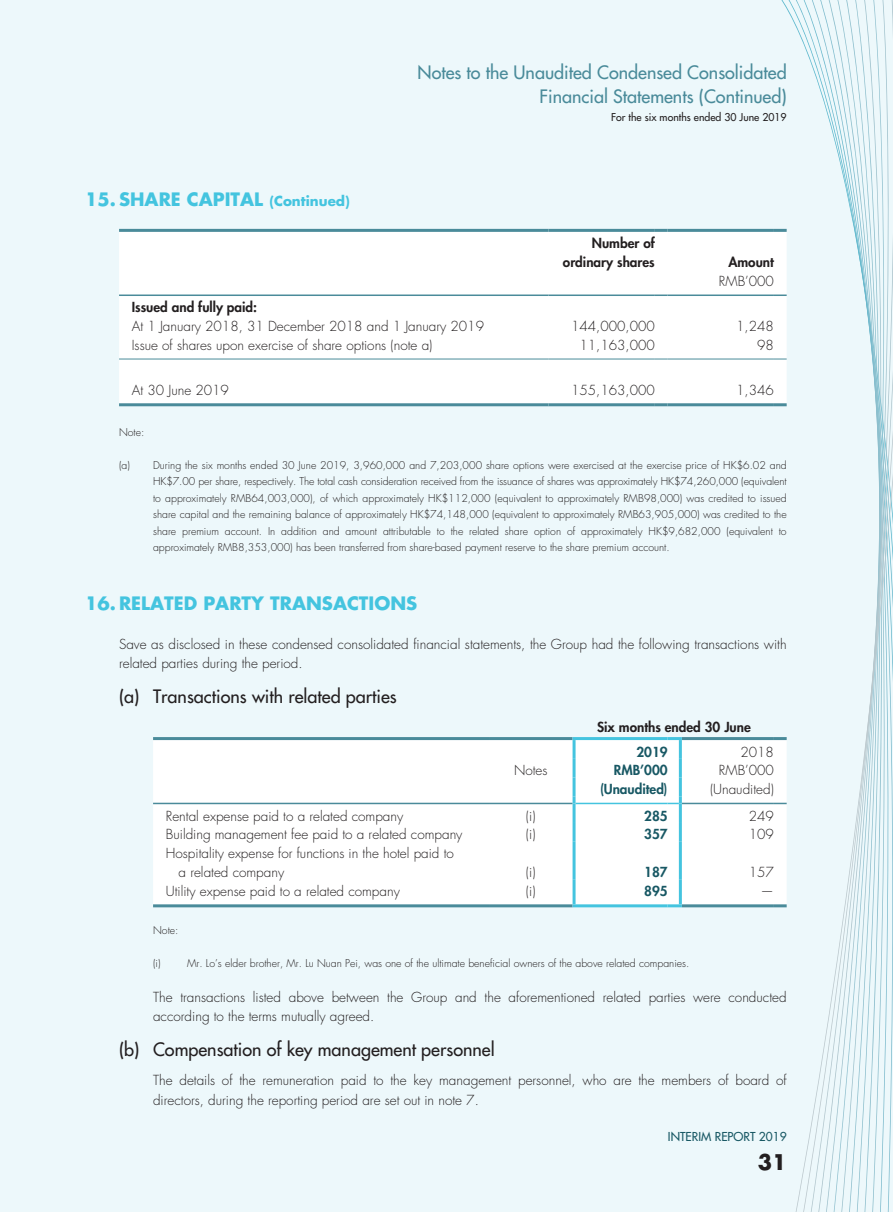
<style>
.page{position:relative;width:893px;height:1212px;background:#edf8fb}
.page>*{position:absolute;margin:0;border:0;box-sizing:border-box;transform-origin:0 0}
.t1{font:700 21px "Futura Std";color:#231f20}
.t2{font:500 18px "Futura Std";color:#231f20}
.t3{font:500 18px/24px "Futura Std";color:#4a8b9a;text-align:right}
.t4{font:700 18px "Futura Std";color:#44c4df}
.t5{font:300 13.5px/19.5px "Futura Std";color:#231f20}
.t6{font:800 13.5px/18.8px "Futura Std";color:#231f20;text-align:right}
.t7{font:800 13.5px "Futura Std";color:#185864}
.t8{font:500 12px "Futura Std";color:#185864}
.t9{font:300 10.5px/16.5px "Futura Std";color:#231f20;text-align:justify}
.t10{font:500 10.5px "Futura Std";color:#231f20}
.s1{font-size:13.5px}
</style>
<div class="page">
<svg style="left:792px;top:0;width:101px;height:1212px"></svg>
<div style="left:119px;top:232px;width:668px;height:171px;background:#fff"></div>
<hr style="left:119px;top:229px;width:430px;height:3px;background:#4a8b9a">
<hr style="left:549px;top:229px;width:106px;height:3px;background:#4a8b9a">
<svg style="left:655px;top:229px;width:13px;height:3px"></svg>
<hr style="left:668px;top:229px;width:106px;height:3px;background:#4a8b9a">
<svg style="left:774px;top:229px;width:13px;height:3px"></svg>
<hr style="left:119px;top:294px;width:430px;height:2px;background:#4a8b9a">
<hr style="left:549px;top:294px;width:106px;height:2px;background:#4a8b9a">
<svg style="left:655px;top:294px;width:13px;height:2px"></svg>
<hr style="left:668px;top:294px;width:106px;height:2px;background:#4a8b9a">
<svg style="left:774px;top:294px;width:13px;height:2px"></svg>
<hr style="left:119px;top:359px;width:430px;height:1px;background:#4a8b9a">
<hr style="left:549px;top:359px;width:106px;height:1px;background:#4a8b9a">
<svg style="left:655px;top:359px;width:13px;height:1px"></svg>
<hr style="left:668px;top:359px;width:106px;height:1px;background:#4a8b9a">
<svg style="left:774px;top:359px;width:13px;height:1px"></svg>
<hr style="left:119px;top:403px;width:430px;height:3px;background:#4a8b9a">
<hr style="left:549px;top:403px;width:106px;height:3px;background:#4a8b9a">
<svg style="left:655px;top:403px;width:13px;height:3px"></svg>
<hr style="left:668px;top:403px;width:106px;height:3px;background:#4a8b9a">
<svg style="left:774px;top:403px;width:13px;height:3px"></svg>
<div style="left:153px;top:740px;width:634px;height:164px;background:#fff"></div>
<hr style="left:153px;top:904px;width:336px;height:3px;background:#4a8b9a">
<hr style="left:489px;top:904px;width:84px;height:3px;background:#4a8b9a">
<hr style="left:682px;top:904px;width:92px;height:3px;background:#4a8b9a">
<svg style="left:774px;top:904px;width:13px;height:3px"></svg>
<hr style="left:153px;top:803px;width:336px;height:1px;background:#4a8b9a">
<hr style="left:489px;top:803px;width:84px;height:1px;background:#4a8b9a">
<hr style="left:682px;top:803px;width:92px;height:1px;background:#4a8b9a">
<svg style="left:774px;top:803px;width:13px;height:1px"></svg>
<hr style="left:153px;top:737px;width:336px;height:3px;background:#4a8b9a">
<hr style="left:489px;top:737px;width:84px;height:3px;background:#4a8b9a">
<hr style="left:682px;top:737px;width:92px;height:3px;background:#4a8b9a">
<svg style="left:774px;top:737px;width:13px;height:3px"></svg>
<hr style="left:573px;top:740px;width:3px;height:19px;background:#44c4df">
<hr style="left:573px;top:737px;width:95px;height:3px;background:#44c4df">
<hr style="left:668px;top:737px;width:14px;height:3px;background:#44c4df">
<hr style="left:679px;top:740px;width:3px;height:19px;background:#44c4df">
<hr style="left:573px;top:759px;width:3px;height:18px;background:#44c4df">
<hr style="left:679px;top:759px;width:3px;height:18px;background:#44c4df">
<hr style="left:573px;top:777px;width:3px;height:19px;background:#44c4df">
<hr style="left:679px;top:777px;width:3px;height:19px;background:#44c4df">
<hr style="left:573px;top:803px;width:3px;height:20px;background:#44c4df">
<hr style="left:679px;top:803px;width:3px;height:20px;background:#44c4df">
<hr style="left:573px;top:823px;width:3px;height:19px;background:#44c4df">
<hr style="left:679px;top:823px;width:3px;height:19px;background:#44c4df">
<hr style="left:573px;top:842px;width:3px;height:37px;background:#44c4df">
<hr style="left:573px;top:879px;width:3px;height:19px;background:#44c4df">
<hr style="left:679px;top:842px;width:3px;height:37px;background:#44c4df">
<hr style="left:679px;top:879px;width:3px;height:19px;background:#44c4df">
<svg style="left:573px;top:898px;width:3px;height:6px"></svg>
<hr style="left:573px;top:904px;width:95px;height:3px;background:#44c4df">
<hr style="left:668px;top:904px;width:14px;height:3px;background:#44c4df">
<svg style="left:679px;top:898px;width:3px;height:6px"></svg>
<svg style="left:573px;top:796px;width:3px;height:7px"></svg>
<hr style="left:576px;top:803px;width:92px;height:1px;background:#44c4df">
<svg style="left:668px;top:796px;width:14px;height:8px"></svg>
<h2 class="t4" style="left:85px;top:188px;width:266px">15. SHARE CAPITAL <span class="s1">(Continued)</span></h2>
<h2 class="t3" style="left:418px;top:60px;width:371px">Notes to the Unaudited Condensed Consolidated<br>Financial Statements (Continued)</h2>
<p class="t10" style="left:611px;top:110px;width:177px">For the six months ended 30 June 2019</p>
<p class="t6" style="left:563px;top:234px;width:93px">Number of ordinary shares</p>
<p class="t6" style="left:728px;top:253px;width:47px">Amount</p>
<p class="t5" style="left:719px;top:272px;width:56px">RMB’000</p>
<p class="t6" style="left:132px;top:298px;width:127px">Issued and fully paid:</p>
<p class="t5" style="left:132px;top:317px;width:354px">At 1 January 2018, 31 December 2018 and 1 January 2019</p>
<p class="t5" style="left:571px;top:317px;width:85px">144,000,000</p>
<p class="t5" style="left:736px;top:317px;width:39px">1,248</p>
<p class="t5" style="left:132px;top:336px;width:302px">Issue of shares upon exercise of share options (note a)</p>
<p class="t5" style="left:579px;top:336px;width:77px">11,163,000</p>
<p class="t5" style="left:757px;top:336px;width:18px">98</p>
<p class="t5" style="left:132px;top:380px;width:99px">At 30 June 2019</p>
<p class="t5" style="left:571px;top:380px;width:85px">155,163,000</p>
<p class="t5" style="left:736px;top:380px;width:39px">1,346</p>
<p class="t9" style="left:119px;top:424px;width:27px">Note:</p>
<p class="t9" style="left:153px;top:457px;width:635px;text-indent:-34px">(a) During the six months ended 30 June 2019, 3,960,000 and 7,203,000 share options were exercised at the exercise price of HK$6.02 and HK$7.00 per share, respectively. The total cash consideration received from the issuance of shares was approximately HK$74,260,000 (equivalent to approximately RMB64,003,000), of which approximately HK$112,000 (equivalent to approximately RMB98,000) was credited to issued share capital and the remaining balance of approximately HK$74,148,000 (equivalent to approximately RMB63,905,000) was credited to the share premium account. In addition and amount attributable to the related share option of approximately HK$9,682,000 (equivalent to approximately RMB8,353,000) has been transferred from share-based payment reserve to the share premium account.</p>
<h2 class="t4" style="left:85px;top:591px;width:334px">16. RELATED PARTY TRANSACTIONS</h2>
<p class="t5" style="left:119px;top:634px;width:669px">Save as disclosed in these condensed consolidated financial statements, the Group had the following transactions with related parties during the period.</p>
<h2 class="t2" style="left:119px;top:685px;width:279px">(a) Transactions with related parties</h2>
<p class="t6" style="left:597px;top:718px;width:155px">Six months ended 30 June</p>
<p class="t7" style="left:636px;top:743px;width:33px">2019</p>
<p class="t5" style="left:740px;top:742px;width:35px">2018</p>
<p class="t5" style="left:514px;top:761px;width:35px">Notes</p>
<p class="t7" style="left:614px;top:762px;width:55px">RMB’000</p>
<p class="t5" style="left:719px;top:761px;width:56px">RMB’000</p>
<p class="t7" style="left:600px;top:780px;width:69px">(Unaudited)</p>
<p class="t5" style="left:710px;top:780px;width:65px">(Unaudited)</p>
<p class="t5" style="left:166px;top:806px;width:239px">Rental expense paid to a related company</p>
<p class="t5" style="left:526px;top:806px;width:11px">(i)</p>
<p class="t7" style="left:644px;top:807px;width:25px">285</p>
<p class="t5" style="left:749px;top:806px;width:27px">249</p>
<p class="t5" style="left:166px;top:825px;width:298px">Building management fee paid to a related company</p>
<p class="t5" style="left:526px;top:825px;width:11px">(i)</p>
<p class="t7" style="left:644px;top:826px;width:25px">357</p>
<p class="t5" style="left:749px;top:825px;width:27px">109</p>
<p class="t5" style="left:179px;top:844px;width:277px;line-height:18.8px;text-indent:-13px">Hospitality expense for functions in the hotel paid to a related company</p>
<p class="t5" style="left:526px;top:863px;width:11px">(i)</p>
<p class="t7" style="left:644px;top:863px;width:25px">187</p>
<p class="t5" style="left:749px;top:863px;width:27px">157</p>
<p class="t5" style="left:166px;top:881px;width:236px">Utility expense paid to a related company</p>
<p class="t5" style="left:526px;top:881px;width:11px">(i)</p>
<p class="t7" style="left:644px;top:882px;width:25px">895</p>
<p class="t5" style="left:760px;top:881px;width:15px">—</p>
<p class="t9" style="left:153px;top:922px;width:27px">Note:</p>
<p class="t9" style="left:153px;top:955px;width:9px">(i)</p>
<p class="t9" style="left:187px;top:955px;width:504px">Mr. Lo’s elder brother, Mr. Lu Nuan Pei, was one of the ultimate beneficial owners of the above related companies.</p>
<p class="t5" style="left:153px;top:987px;width:635px">The transactions listed above between the Group and the aforementioned related parties were conducted according to the terms mutually agreed.</p>
<h2 class="t2" style="left:119px;top:1038px;width:377px">(b) Compensation of key management personnel</h2>
<p class="t5" style="left:153px;top:1071px;width:635px">The details of the remuneration paid to the key management personnel, who are the members of board of directors, during the reporting period are set out in note 7.</p>
<p class="t8" style="left:668px;top:1129px;width:120px">INTERIM REPORT 2019</p>
<h1 class="t1" style="left:758px;top:1148px;width:30px">31</h1>
</div>
